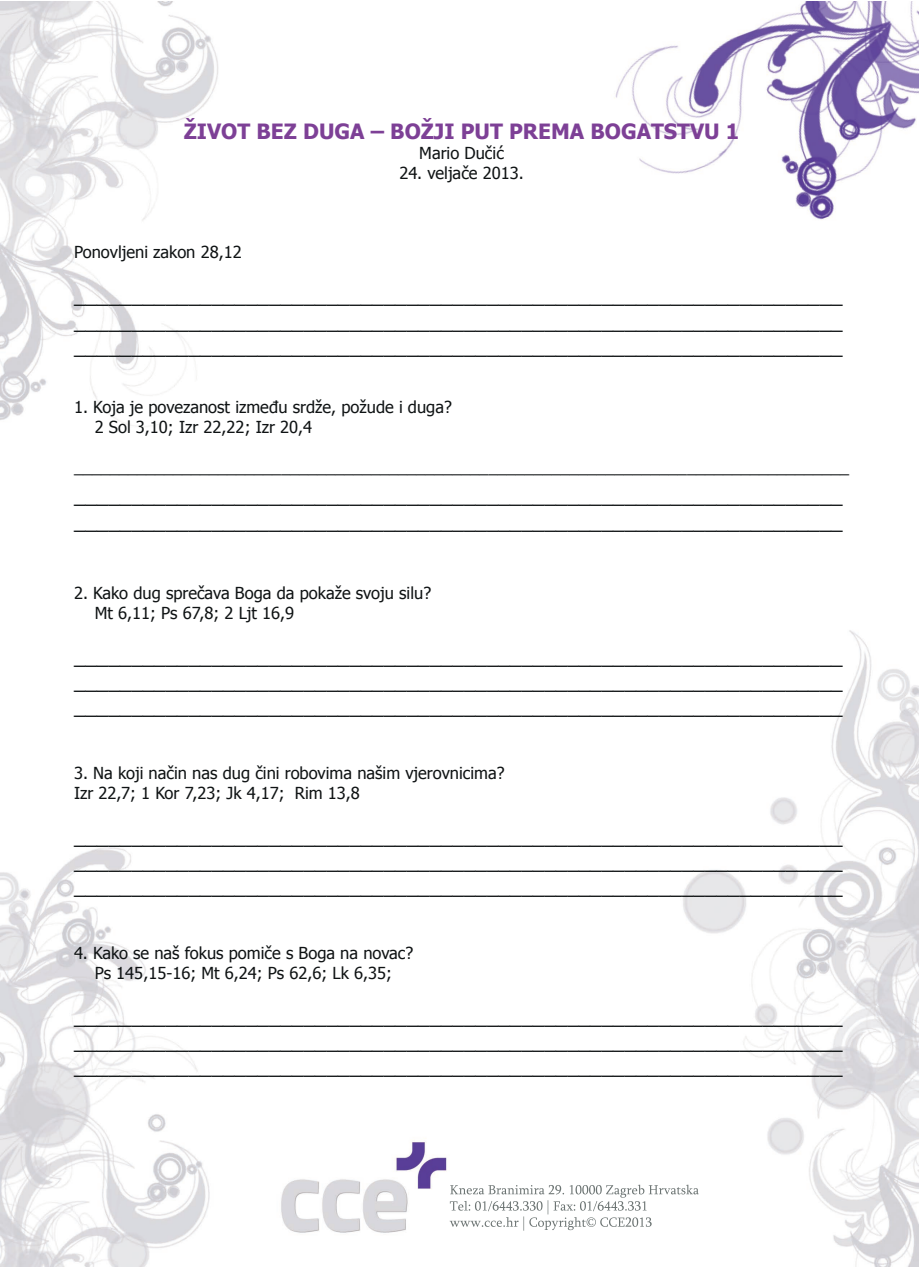
<style>
.page{position:relative;width:919px;height:1268px;background:#fff}
.page>*{position:absolute;margin:0;border:0;box-sizing:border-box;transform-origin:0 0}
.t1{font:21px/25.2px "Tahoma";color:#0f1314;text-align:justify}
.t2{font:700 21px "Tahoma";color:#7d4096}
.t3{font:16.5px/19.8px "Tahoma";color:#0f1314}
</style>
<div class="page">
<img style="left:0;top:1px;width:918px;height:1265px">
<p class="t2" style="left:184px;top:117px;width:557px">ŽIVOT BEZ DUGA – BOŽJI PUT PREMA BOGATSTVU 1</p>
<p class="t3" style="left:419px;top:143px;width:86px">Mario Dučić</p>
<p class="t3" style="left:399px;top:162px;width:126px">24. veljače 2013.</p>
<p class="t3" style="left:74px;top:242px;width:169px">Ponovljeni zakon 28,12</p>
<p class="t1" style="left:74px;top:282px;width:770px">___________________________________________________________________ ___________________________________________________________________ ___________________________________________________________________</p>
<p class="t3" style="left:95px;top:396px;width:359px;text-indent:-21px">1. Koja je povezanost između srdže, požude i duga?<br>2 Sol 3,10; Izr 22,22; Izr 20,4</p>
<p class="t3" style="left:74px;top:456px;width:776px">______________________________________________________________________________________</p>
<p class="t1" style="left:74px;top:482px;width:770px">___________________________________________________________________ ___________________________________________________________________</p>
<p class="t3" style="left:95px;top:582px;width:338px;text-indent:-21px">2. Kako dug sprečava Boga da pokaže svoju silu?<br>Mt 6,11; Ps 67,8; 2 Ljt 16,9</p>
<p class="t1" style="left:74px;top:642px;width:770px">___________________________________________________________________ ___________________________________________________________________ ___________________________________________________________________</p>
<p class="t3" style="left:74px;top:762px;width:432px">3. Na koji način nas dug čini robovima našim vjerovnicima?<br>Izr 22,7; 1 Kor 7,23; Jk 4,17; Rim 13,8</p>
<p class="t1" style="left:74px;top:822px;width:770px">___________________________________________________________________ ___________________________________________________________________ ___________________________________________________________________</p>
<p class="t3" style="left:74px;top:942px;width:341px;text-align:center">4. Kako se naš fokus pomiče s Boga na novac?<br>Ps 145,15-16; Mt 6,24; Ps 62,6; Lk 6,35;</p>
<p class="t1" style="left:74px;top:1002px;width:770px">___________________________________________________________________ ___________________________________________________________________ ___________________________________________________________________</p>
</div>
